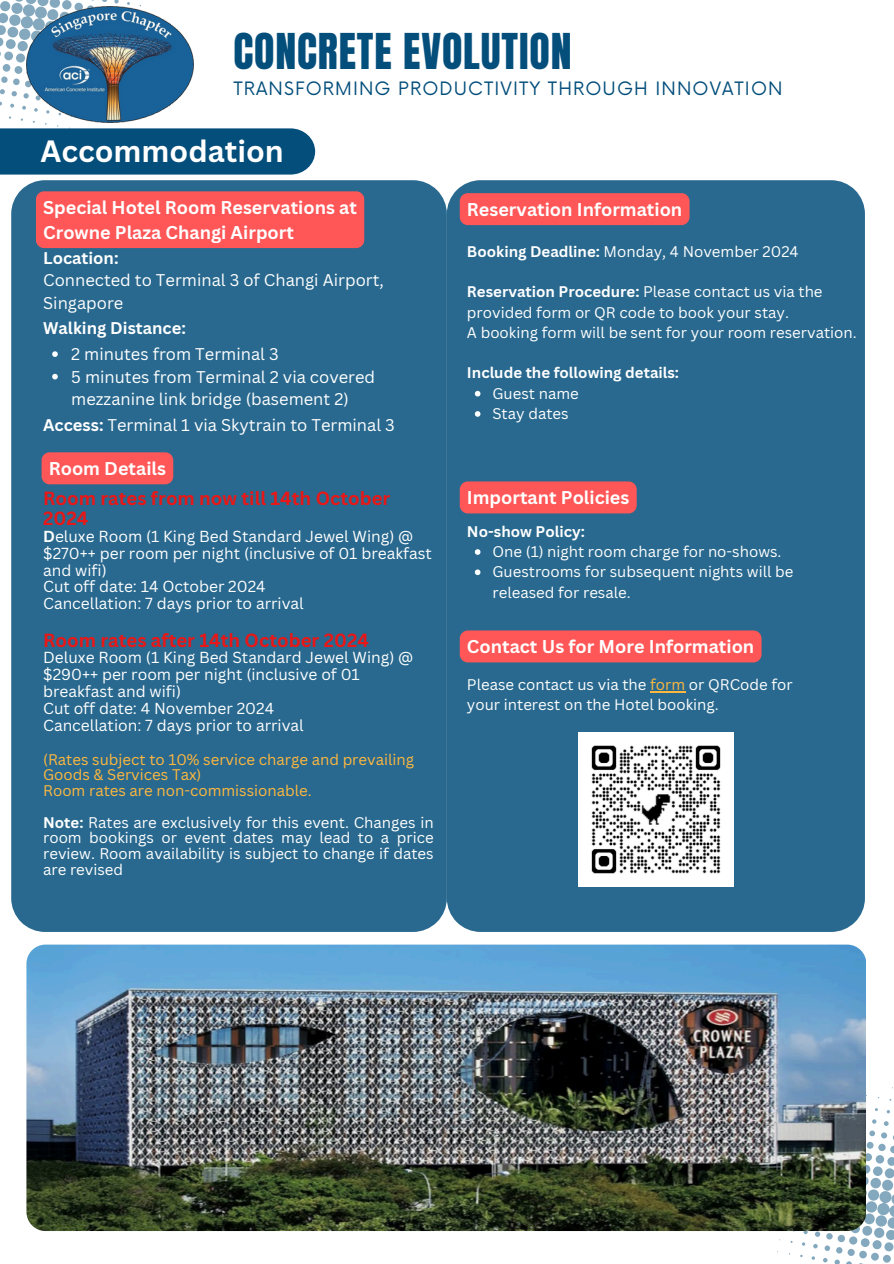
<style>
.page{position:relative;width:894px;height:1264px;background:#fff}
.page>*{position:absolute;margin:0;border:0;box-sizing:border-box;transform-origin:0 0}
.t1{font:42px "Anton";letter-spacing:.02em;color:#034e7b}
.t2{font:700 30px "Canva Sans";color:#fff}
.t3{font:700 18.6px/20.2px "Canva Sans";color:#e91717}
.t4{font:700 18px/24.8px "Canva Sans";color:#fff}
.t5{font:18px "Now";letter-spacing:.06em;color:#034e7b}
.t6{font:16.5px/22.5px "Canva Sans";color:#fff}
.t7{font:700 16.5px "Canva Sans";color:#fff}
.t8{font:15.6px/16.8px "Canva Sans";color:#fff}
.t9{font:15px/15.8px "Canva Sans";color:#fff}
.t10{font:15px/15.8px "Canva Sans";color:#ffb83e}
.t11{font:700 15px "Canva Sans";color:#fff}
.s1{font-weight:700}
.s2{color:#ffb83e}
</style>
<div class="page">
<svg style="left:0;top:0;width:315px;height:174px"></svg>
<svg style="left:865px;top:1201px;width:11px;height:11px"></svg>
<svg style="left:867px;top:1189px;width:12px;height:11px"></svg>
<svg style="left:881px;top:1179px;width:12px;height:11px"></svg>
<svg style="left:863px;top:1213px;width:11px;height:11px"></svg>
<svg style="left:870px;top:1177px;width:10px;height:11px"></svg>
<svg style="left:873px;top:1227px;width:11px;height:10px"></svg>
<div style="left:856px;top:1187px;width:10px;height:10px;background:#1a2812;border-radius:50%"></div>
<svg style="left:876px;top:1190px;width:17px;height:50px"></svg>
<svg style="left:884px;top:1168px;width:9px;height:10px"></svg>
<svg style="left:862px;top:1225px;width:9px;height:10px"></svg>
<svg style="left:858px;top:1176px;width:10px;height:9px"></svg>
<svg style="left:872px;top:1166px;width:10px;height:9px"></svg>
<svg style="left:850px;top:1223px;width:9px;height:10px"></svg>
<svg style="left:872px;top:1240px;width:9px;height:9px"></svg>
<svg style="left:884px;top:1242px;width:9px;height:9px"></svg>
<svg style="left:861px;top:1164px;width:9px;height:9px"></svg>
<svg style="left:860px;top:1238px;width:9px;height:8px"></svg>
<svg style="left:875px;top:1155px;width:8px;height:8px"></svg>
<svg style="left:848px;top:1236px;width:9px;height:8px"></svg>
<svg style="left:863px;top:1153px;width:8px;height:8px"></svg>
<svg style="left:870px;top:1252px;width:8px;height:8px"></svg>
<svg style="left:882px;top:1254px;width:8px;height:8px"></svg>
<svg style="left:858px;top:1250px;width:8px;height:8px"></svg>
<svg style="left:837px;top:1234px;width:7px;height:8px"></svg>
<svg style="left:847px;top:1248px;width:7px;height:7px"></svg>
<svg style="left:866px;top:1141px;width:7px;height:7px"></svg>
<svg style="left:835px;top:1247px;width:7px;height:6px"></svg>
<svg style="left:826px;top:1233px;width:6px;height:6px"></svg>
<svg style="left:880px;top:1132px;width:13px;height:33px"></svg>
<svg style="left:869px;top:1130px;width:5px;height:6px"></svg>
<svg style="left:824px;top:1245px;width:5px;height:5px"></svg>
<svg style="left:815px;top:1231px;width:5px;height:5px"></svg>
<svg style="left:834px;top:1259px;width:5px;height:4px"></svg>
<svg style="left:883px;top:1121px;width:5px;height:4px"></svg>
<svg style="left:813px;top:1244px;width:4px;height:4px"></svg>
<svg style="left:823px;top:1258px;width:4px;height:4px"></svg>
<svg style="left:872px;top:1119px;width:4px;height:4px"></svg>
<svg style="left:803px;top:1230px;width:4px;height:4px"></svg>
<img style="left:26px;top:944px;width:839px;height:286px;border-radius:19px">
<div style="left:11px;top:180px;width:435px;height:751px;background:#29698f"></div>
<svg style="left:52px;top:351px;width:6px;height:6px"></svg>
<svg style="left:52px;top:374px;width:6px;height:5px"></svg>
<div style="left:36px;top:191px;width:328px;height:57px;background:#ff5757"></div>
<div style="left:42px;top:452px;width:131px;height:32px;background:#ff5757"></div>
<div style="left:446px;top:180px;width:418px;height:751px;background:#29698f"></div>
<div style="left:459px;top:193px;width:230px;height:32px;background:#ff5757;border-radius:8px"></div>
<svg style="left:474px;top:391px;width:6px;height:5px"></svg>
<svg style="left:474px;top:411px;width:6px;height:6px"></svg>
<div style="left:459px;top:481px;width:177px;height:32px;background:#ff5757;border-radius:8px"></div>
<svg style="left:474px;top:549px;width:6px;height:6px"></svg>
<svg style="left:474px;top:569px;width:6px;height:6px"></svg>
<div style="left:459px;top:630px;width:302px;height:32px;background:#ff5757;border-radius:8px"></div>
<img style="left:578px;top:732px;width:154px;height:154px">
<hr style="left:650px;top:691px;width:35px;height:1px;background:#ffb83e">
<h3 class="t1" style="left:233px;top:21px;width:339px">CONCRETE EVOLUTION</h3>
<h2 class="t5" style="left:233px;top:78px;width:550px">TRANSFORMING PRODUCTIVITY THROUGH INNOVATION</h2>
<p class="t2" style="left:41px;top:130px;width:244px">Accommodation</p>
<h5 class="t4" style="left:43px;top:195px;width:315px">Special Hotel Room Reservations at<br>Crowne Plaza Changi Airport</h5>
<h4 class="t6" style="left:43px;top:246px;width:342px"><span class="s1">Location:<br></span>Connected to Terminal 3 of Changi Airport,<br>Singapore</h4>
<h4 class="t7" style="left:43px;top:317px;width:144px">Walking Distance:</h4>
<h5 class="t6" style="left:71px;top:342px;width:209px">2 minutes from Terminal 3</h5>
<p class="t6" style="left:71px;top:365px;width:305px">5 minutes from Terminal 2 via covered mezzanine link bridge (basement 2)</p>
<p class="t6" style="left:43px;top:413px;width:353px"><span class="s1">Access:</span> Terminal 1 via Skytrain to Terminal 3</p>
<h4 class="t4" style="left:49px;top:455px;width:119px">Room Details</h4>
<p class="t3" style="left:43px;top:487px;width:348px">Room rates from now till 14th October<br>2024</p>
<p class="t8" style="left:43px;top:527px;width:390px"><span class="s1">D</span>eluxe Room (1 King Bed Standard Jewel Wing) @ $270++ per room per night (inclusive of 01 breakfast and wifi)</p>
<p class="t8" style="left:43px;top:578px;width:224px">Cut off date: 14 October 2024</p>
<p class="t8" style="left:43px;top:595px;width:262px">Cancellation: 7 days prior to arrival</p>
<p class="t3" style="left:43px;top:629px;width:327px">Room rates after 14th October 2024</p>
<p class="t8" style="left:43px;top:649px;width:371px">Deluxe Room (1 King Bed Standard Jewel Wing) @ $290++ per room per night (inclusive of 01 breakfast and wifi)</p>
<p class="t8" style="left:43px;top:699px;width:232px">Cut off date: 4 November 2024</p>
<p class="t8" style="left:43px;top:716px;width:262px">Cancellation: 7 days prior to arrival</p>
<p class="t10" style="left:43px;top:751px;width:372px">(Rates subject to 10% service charge and prevailing<br>Goods &amp; Services Tax)</p>
<p class="t10" style="left:43px;top:782px;width:270px">Room rates are non-commissionable.</p>
<p class="t9" style="left:43px;top:814px;width:392px;text-align:justify"><span class="s1">Note:</span> Rates are exclusively for this event. Changes in room bookings or event dates may lead to a price review. Room availability is subject to change if dates are revised</p>
<h4 class="t4" style="left:467px;top:196px;width:217px">Reservation Information</h4>
<p class="t9" style="left:467px;top:243px;width:333px"><span class="s1">Booking Deadline:</span> Monday, 4 November 2024</p>
<p class="t9" style="left:467px;top:281px;width:357px;line-height:20.2px"><span class="s1">Reservation Procedure:</span> Please contact us via the provided form or QR code to book your stay.</p>
<p class="t9" style="left:467px;top:324px;width:391px">A booking form will be sent for your room reservation.</p>
<h6 class="t11" style="left:467px;top:362px;width:213px">Include the following details:</h6>
<p class="t9" style="left:492px;top:385px;width:88px">Guest name</p>
<p class="t9" style="left:492px;top:405px;width:78px">Stay dates</p>
<h4 class="t4" style="left:467px;top:485px;width:164px">Important Policies</h4>
<h6 class="t11" style="left:467px;top:521px;width:119px">No-show Policy:</h6>
<p class="t9" style="left:492px;top:543px;width:290px">One (1) night room charge for no-shows.</p>
<p class="t9" style="left:492px;top:561px;width:302px;line-height:20.2px">Guestrooms for subsequent nights will be released for resale.</p>
<h4 class="t4" style="left:467px;top:634px;width:289px">Contact Us for More Information</h4>
<p class="t9" style="left:467px;top:674px;width:327px;line-height:20.2px">Please contact us via the <span class="s2">form</span> or QRCode for your interest on the Hotel booking.</p>
</div>
